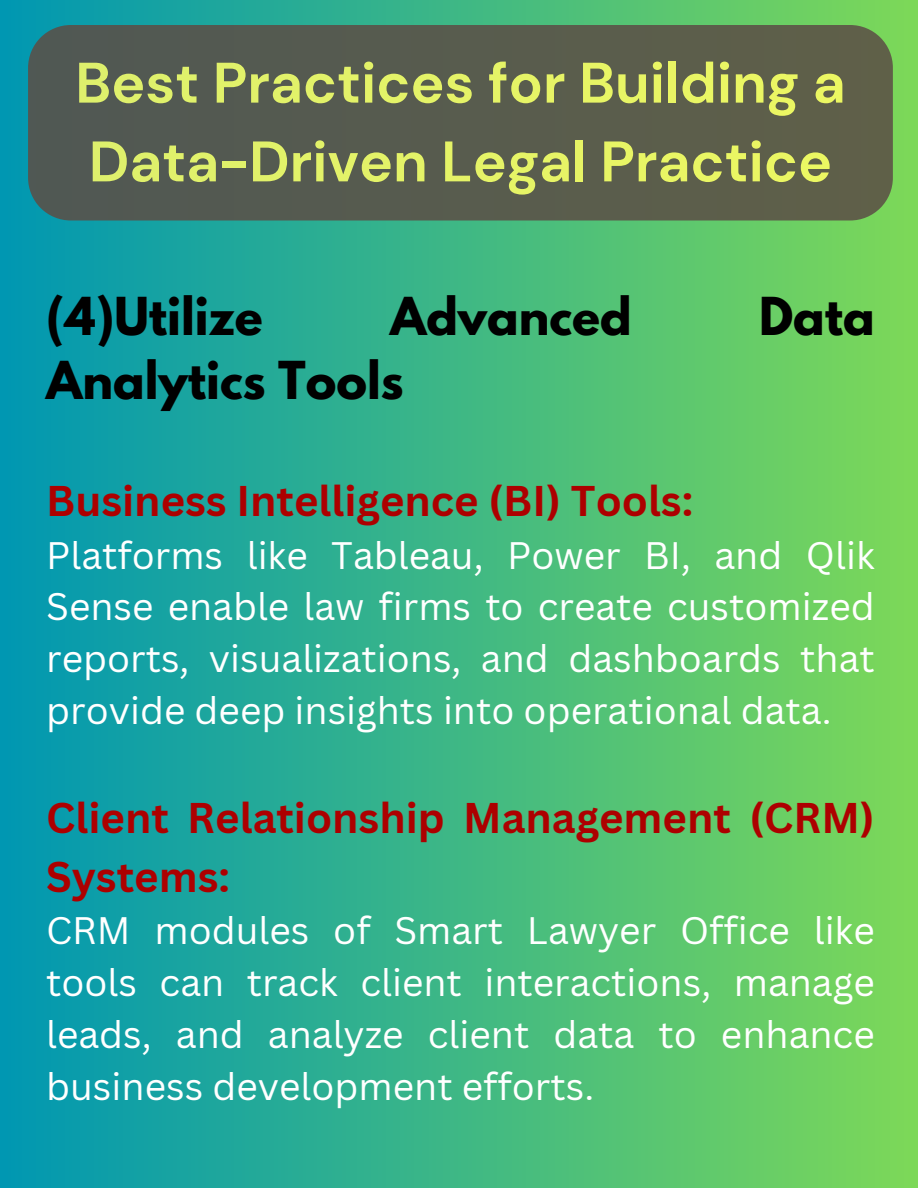
<style>
.page{position:relative;width:918px;height:1188px;background:#fff}
.page>*{position:absolute;margin:0;border:0;box-sizing:border-box;transform-origin:0 0}
.t1{font:700 57px/78.8px "DM Sans";color:#fffd63}
.t2{font:700 46.35px "League Spartan";color:#000}
.t3{font:700 41.85px/58.5px "Canva Sans";color:#ad0000}
.t4{font:37.35px/51.8px "Canva Sans";color:#fff;text-align:justify}
</style>
<div class="page">
<div style="left:0;top:0;width:918px;height:1188px;background:linear-gradient(to right,#0097b2,#7dd858)"></div>
<div style="left:28px;top:25px;width:865px;height:196px;background:#585c4e"></div>
<h1 class="t1" style="left:75px;top:44px;width:772px">Best Practices for Building a<br>Data-Driven Legal Practice</h1>
<h1 class="t2" style="left:46px;top:293px;width:218px">(4)Utilize</h1>
<h1 class="t2" style="left:390px;top:293px;width:243px">Advanced</h1>
<h1 class="t2" style="left:759px;top:293px;width:117px">Data</h1>
<h1 class="t2" style="left:46px;top:357px;width:359px">Analytics Tools</h1>
<h2 class="t3" style="left:46px;top:470px;width:649px">Business Intelligence (BI) Tools:</h2>
<p class="t4" style="left:46px;top:528px;width:830px">Platforms like Tableau, Power BI, and Qlik Sense enable law firms to create customized reports, visualizations, and dashboards that provide deep insights into operational data.</p>
<p class="t3" style="left:46px;top:788px;width:830px">Client Relationship Management (CRM)<br>Systems:</p>
<p class="t4" style="left:46px;top:904px;width:830px">CRM modules of Smart Lawyer Office like tools can track client interactions, manage leads, and analyze client data to enhance business development efforts.</p>
</div>
